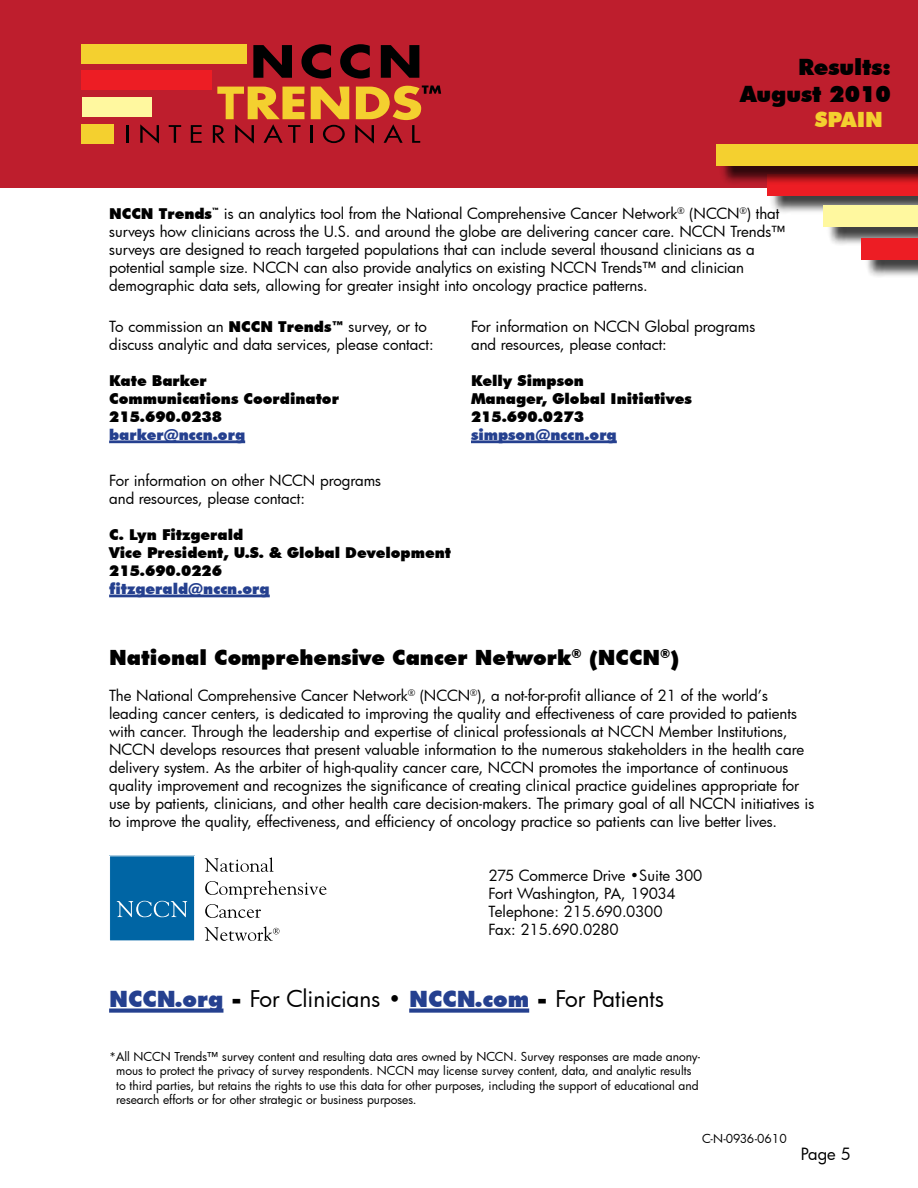
<style>
.page{position:relative;width:918px;height:1188px;background:#fff}
.page>*{position:absolute;margin:0;border:0;box-sizing:border-box;transform-origin:0 0}
.t1{font:22.5px "Futura";letter-spacing:-.005em;color:#000}
.t2{font:900 22.5px/27px "Futura BT";color:#000;text-align:right}
.t3{font:900 21px "Futura BT";color:#000}
.t4{font:900 21px "Futura BT";color:#f4d02f}
.t5{font:16.5px "Futura";color:#000}
.t6{font:15px/18px "Futura";color:#000}
.t7{font:900 15px/18px "Futura BT";color:#000}
.t8{font:900 15px "Futura BT";color:#25408f}
.t9{font:12px/14.4px "Futura";color:#000}
.s1{font-family:"Futura BT";font-weight:900}
.s2{font-family:"Futura BT";font-weight:900;color:#25408f}
</style>
<div class="page">
<div style="left:0;top:0;width:918px;height:188px;background:#be1e2d"></div>
<div style="left:770px;top:177px;width:148px;height:37px;background:#000;opacity:.75"></div>
<div style="left:767px;top:174px;width:151px;height:22px;background:#ed1d24"></div>
<div style="left:719px;top:147px;width:199px;height:38px;background:#000;opacity:.75"></div>
<div style="left:717px;top:145px;width:201px;height:21px;background:#f4d02f"></div>
<div style="left:826px;top:208px;width:92px;height:38px;background:#000;opacity:.75"></div>
<div style="left:824px;top:206px;width:94px;height:21px;background:#fff89f"></div>
<div style="left:864px;top:240px;width:54px;height:38px;background:#000;opacity:.75"></div>
<div style="left:862px;top:238px;width:56px;height:21px;background:#ed1d24"></div>
<div style="left:109px;top:1008px;width:114px;height:5px;background:#25408f"></div>
<div style="left:409px;top:1008px;width:120px;height:5px;background:#25408f"></div>
<hr style="left:109px;top:440px;width:136px;height:3px;background:#25408f">
<hr style="left:471px;top:440px;width:146px;height:3px;background:#25408f">
<div style="left:110px;top:856px;width:85px;height:85px;background:#0065a4"></div>
<div style="left:109px;top:855px;width:86px;height:86px;border:1px solid #fff"></div>
<svg style="left:117px;top:901px;width:70px;height:16px"></svg>
<svg style="left:205px;top:857px;width:69px;height:15px"></svg>
<svg style="left:205px;top:880px;width:122px;height:38px"></svg>
<svg style="left:205px;top:926px;width:74px;height:15px"></svg>
<hr style="left:109px;top:595px;width:161px;height:2px;background:#25408f">
<div style="left:81px;top:44px;width:165px;height:20px;background:#f4d02f"></div>
<div style="left:82px;top:71px;width:130px;height:19px;background:#ed1d24"></div>
<div style="left:82px;top:97px;width:69px;height:19px;background:#fff89f"></div>
<div style="left:82px;top:124px;width:32px;height:19px;background:#f4d02f"></div>
<svg style="left:253px;top:45px;width:39px;height:33px"></svg>
<svg style="left:301px;top:44px;width:30px;height:35px"></svg>
<svg style="left:340px;top:44px;width:30px;height:35px"></svg>
<svg style="left:381px;top:45px;width:38px;height:33px"></svg>
<svg style="left:311px;top:87px;width:38px;height:32px"></svg>
<hr style="left:126px;top:125px;width:3px;height:18px;background:#000101">
<svg style="left:140px;top:124px;width:19px;height:20px"></svg>
<svg style="left:169px;top:125px;width:12px;height:18px"></svg>
<svg style="left:191px;top:125px;width:11px;height:18px"></svg>
<svg style="left:213px;top:87px;width:91px;height:57px"></svg>
<hr style="left:310px;top:125px;width:3px;height:18px;background:#000101">
<svg style="left:323px;top:125px;width:22px;height:18px"></svg>
<svg style="left:355px;top:86px;width:86px;height:58px"></svg>
<h1 class="t2" style="left:740px;top:53px;width:152px">Results:<br>August 2010</h1>
<h2 class="t4" style="left:815px;top:107px;width:70px">Spain</h2>
<p class="t6" style="left:109px;top:204px;width:678px"><span class="s1">NCCN Trends</span><sup>™</sup> is an analytics tool from the National Comprehensive Cancer Network<sup>®</sup> (NCCN<sup>®</sup>) that surveys how clinicians across the U.S. and around the globe are delivering cancer care. NCCN Trends™ surveys are designed to reach targeted populations that can include several thousand clinicians as a potential sample size. NCCN can also provide analytics on existing NCCN Trends™ and clinician demographic data sets, allowing for greater insight into oncology practice patterns.</p>
<p class="t6" style="left:109px;top:317px;width:326px">To commission an <span class="s1">NCCN Trends™</span> survey, or to discuss analytic and data services, please contact:</p>
<p class="t7" style="left:109px;top:371px;width:231px">Kate Barker<br>Communications Coordinator<br>215.690.0238</p>
<p class="t8" style="left:109px;top:425px;width:138px">barker@nccn.org</p>
<p class="t6" style="left:109px;top:471px;width:274px">For information on other NCCN programs and resources, please contact:</p>
<p class="t7" style="left:109px;top:525px;width:344px">C. Lyn Fitzgerald<br>Vice President, U.S. &amp; Global Development<br>215.690.0226</p>
<p class="t8" style="left:109px;top:579px;width:162px">fitzgerald@nccn.org</p>
<p class="t6" style="left:471px;top:317px;width:286px">For information on NCCN Global programs and resources, please contact:</p>
<p class="t7" style="left:471px;top:371px;width:222px">Kelly Simpson<br>Manager, Global Initiatives<br>215.690.0273</p>
<p class="t8" style="left:471px;top:425px;width:147px">simpson@nccn.org</p>
<h2 class="t3" style="left:109px;top:645px;width:572px">National Comprehensive Cancer Network<sup>®</sup> (NCCN <sup>®</sup>)</h2>
<p class="t6" style="left:109px;top:687px;width:707px">The National Comprehensive Cancer Network<sup>®</sup> (NCCN<sup>®</sup>), a not-for-profit alliance of 21 of the world’s leading cancer centers, is dedicated to improving the quality and effectiveness of care provided to patients with cancer. Through the leadership and expertise of clinical professionals at NCCN Member Institutions, NCCN develops resources that present valuable information to the numerous stakeholders in the health care delivery system. As the arbiter of high-quality cancer care, NCCN promotes the importance of continuous quality improvement and recognizes the significance of creating clinical practice guidelines appropriate for use by patients, clinicians, and other health care decision-makers. The primary goal of all NCCN initiatives is to improve the quality, effectiveness, and efficiency of oncology practice so patients can live better lives.</p>
<p class="t6" style="left:489px;top:867px;width:215px">275 Commerce Drive •Suite 300<br>Fort Washington, PA, 19034<br>Telephone: 215.690.0300<br>Fax: 215.690.0280</p>
<h1 class="t1" style="left:109px;top:984px;width:556px"><span class="s2">NCCN.org</span> <span class="s1">-</span> For Clinicians <span class="s1">•</span> <span class="s2">NCCN.com</span> <span class="s1">-</span> For Patients</h1>
<p class="t9" style="left:116px;top:1049px;width:586px;text-indent:-7px">*All NCCN Trends™ survey content and resulting data ares owned by NCCN. Survey responses are made anony&shy;mous to protect the privacy of survey respondents. NCCN may license survey content, data, and analytic results to third parties, but retains the rights to use this data for other purposes, including the support of educational and research efforts or for other strategic or business purposes.</p>
<p class="t9" style="left:702px;top:1131px;width:86px">C-N-0936-0610</p>
<p class="t5" style="left:801px;top:1142px;width:52px">Page 5</p>
</div>
